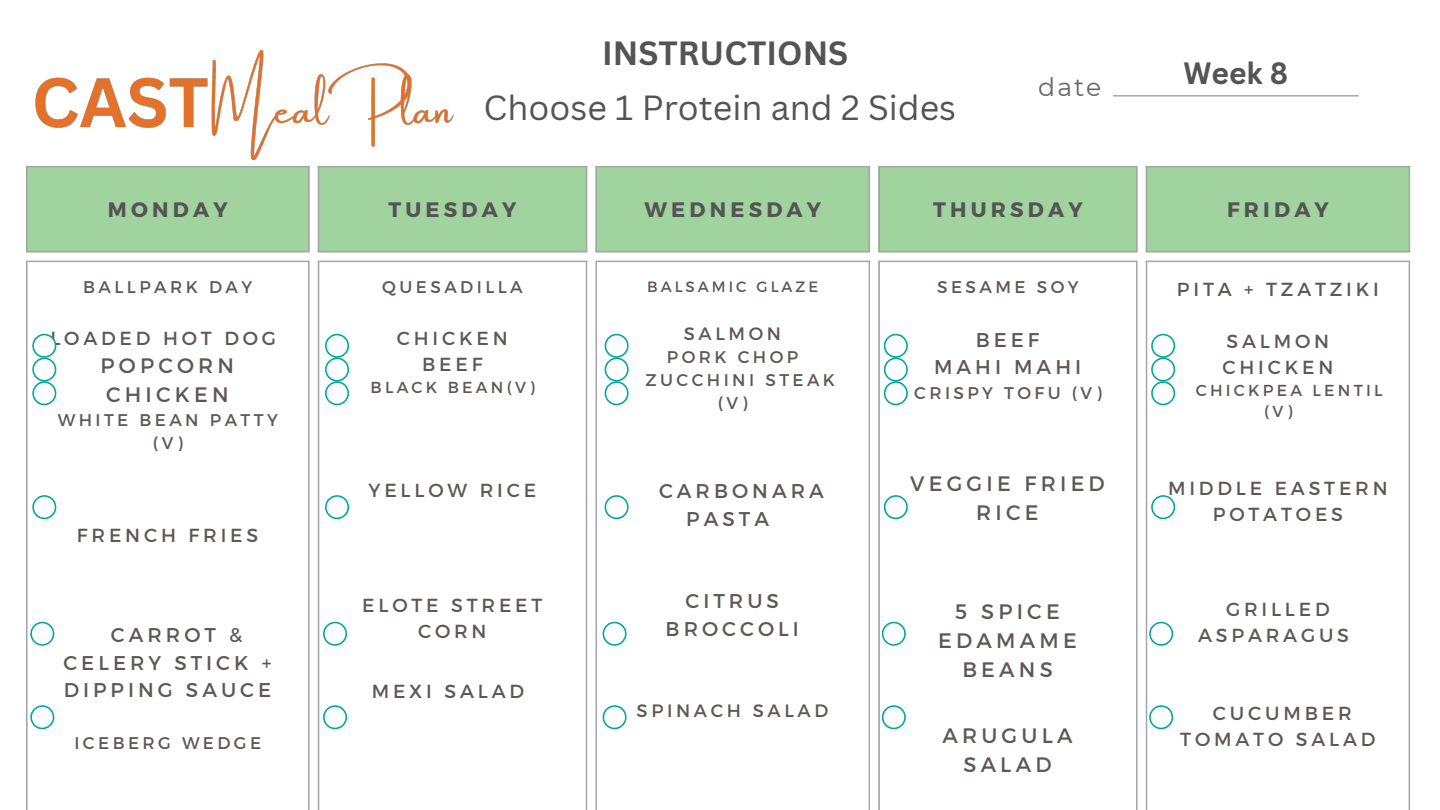
<style>
.page{position:relative;width:1440px;height:810px;background:#fff}
.page>*{position:absolute;margin:0;border:0;box-sizing:border-box;transform-origin:0 0}
.t1{font:34px "Canva Sans";color:#545454}
.t2{font:700 32.7px "Canva Sans";color:#545454}
.t3{font:700 30px "Canva Sans";color:#545454}
.t4{font:25.1px "Montserrat";color:#545454}
.t5{font:20.9px/29px "Montserrat";letter-spacing:.2em;color:#605656;text-align:center}
.t6{font:700 20.9px "Montserrat";letter-spacing:.2em;color:#545454}
.t7{font:19.9px/27.5px "Montserrat";letter-spacing:.2em;color:#605656}
.t8{font:18.9px/26px "Montserrat";letter-spacing:.2em;color:#605656;text-align:center}
.t9{font:17.9px "Montserrat";letter-spacing:.2em;color:#605656}
.t10{font:16.9px/23px "Montserrat";letter-spacing:.2em;color:#605656;text-align:center}
.t11{font:15.9px/21.5px "Montserrat";letter-spacing:.2em;color:#605656}
.t12{font:14.9px "Montserrat";letter-spacing:.2em;color:#605656}
</style>
<div class="page">
<hr style="left:1114px;top:95px;width:244px;height:2px;background:#a6a6a6">
<div style="left:28px;top:166px;width:1381px;height:86px;background:#a0d39d"></div>
<hr style="left:26px;top:167px;width:2px;height:84px;background:#a6a6a6">
<hr style="left:308px;top:167px;width:2px;height:84px;background:#a6a6a6">
<hr style="left:26px;top:251px;width:284px;height:1px;background:#a6a6a6">
<hr style="left:318px;top:167px;width:1px;height:84px;background:#a6a6a6">
<hr style="left:586px;top:167px;width:1px;height:84px;background:#a6a6a6">
<hr style="left:318px;top:166px;width:269px;height:1px;background:#a6a6a6">
<hr style="left:318px;top:251px;width:269px;height:1px;background:#a6a6a6">
<hr style="left:595px;top:167px;width:2px;height:84px;background:#a6a6a6">
<hr style="left:869px;top:167px;width:1px;height:84px;background:#a6a6a6">
<hr style="left:595px;top:166px;width:275px;height:1px;background:#a6a6a6">
<hr style="left:595px;top:251px;width:275px;height:1px;background:#a6a6a6">
<hr style="left:878px;top:167px;width:2px;height:84px;background:#a6a6a6">
<hr style="left:1136px;top:167px;width:2px;height:84px;background:#a6a6a6">
<hr style="left:878px;top:166px;width:260px;height:1px;background:#a6a6a6">
<hr style="left:878px;top:251px;width:260px;height:1px;background:#a6a6a6">
<hr style="left:1146px;top:167px;width:1px;height:84px;background:#a6a6a6">
<hr style="left:1409px;top:167px;width:1px;height:84px;background:#a6a6a6">
<hr style="left:1146px;top:166px;width:264px;height:1px;background:#a6a6a6">
<hr style="left:1146px;top:251px;width:264px;height:1px;background:#a6a6a6">
<hr style="left:26px;top:262px;width:2px;height:548px;background:#a6a6a6">
<hr style="left:308px;top:262px;width:2px;height:548px;background:#a6a6a6">
<hr style="left:26px;top:261px;width:284px;height:1px;background:#a6a6a6">
<hr style="left:26px;top:809px;width:284px;height:1px;background:#a6a6a6">
<hr style="left:318px;top:262px;width:1px;height:548px;background:#a6a6a6">
<hr style="left:586px;top:262px;width:1px;height:548px;background:#a6a6a6">
<hr style="left:318px;top:261px;width:269px;height:1px;background:#a6a6a6">
<hr style="left:318px;top:809px;width:269px;height:1px;background:#a6a6a6">
<hr style="left:595px;top:262px;width:2px;height:548px;background:#a6a6a6">
<hr style="left:869px;top:262px;width:1px;height:548px;background:#a6a6a6">
<hr style="left:595px;top:261px;width:275px;height:1px;background:#a6a6a6">
<hr style="left:595px;top:809px;width:275px;height:1px;background:#a6a6a6">
<hr style="left:878px;top:262px;width:2px;height:548px;background:#a6a6a6">
<hr style="left:1136px;top:262px;width:2px;height:548px;background:#a6a6a6">
<hr style="left:878px;top:261px;width:260px;height:1px;background:#a6a6a6">
<hr style="left:878px;top:809px;width:260px;height:1px;background:#a6a6a6">
<hr style="left:1146px;top:262px;width:1px;height:548px;background:#a6a6a6">
<hr style="left:1409px;top:262px;width:1px;height:548px;background:#a6a6a6">
<hr style="left:1146px;top:261px;width:264px;height:1px;background:#a6a6a6">
<hr style="left:1146px;top:809px;width:264px;height:1px;background:#a6a6a6">
<svg style="left:32px;top:495px;width:24px;height:24px"></svg>
<svg style="left:30px;top:622px;width:24px;height:24px"></svg>
<svg style="left:32px;top:334px;width:24px;height:71px"></svg>
<svg style="left:30px;top:705px;width:24px;height:24px"></svg>
<svg style="left:325px;top:495px;width:24px;height:24px"></svg>
<svg style="left:323px;top:622px;width:24px;height:24px"></svg>
<svg style="left:325px;top:334px;width:24px;height:71px"></svg>
<svg style="left:323px;top:705px;width:24px;height:24px"></svg>
<svg style="left:605px;top:495px;width:24px;height:24px"></svg>
<svg style="left:603px;top:622px;width:24px;height:24px"></svg>
<svg style="left:605px;top:334px;width:24px;height:71px"></svg>
<svg style="left:603px;top:705px;width:24px;height:24px"></svg>
<svg style="left:884px;top:495px;width:24px;height:24px"></svg>
<svg style="left:882px;top:622px;width:24px;height:24px"></svg>
<svg style="left:884px;top:334px;width:24px;height:71px"></svg>
<svg style="left:882px;top:705px;width:24px;height:24px"></svg>
<svg style="left:1151px;top:495px;width:24px;height:24px"></svg>
<svg style="left:1149px;top:622px;width:24px;height:24px"></svg>
<svg style="left:1151px;top:334px;width:24px;height:71px"></svg>
<svg style="left:1149px;top:705px;width:24px;height:24px"></svg>
<img style="left:26px;top:49px;width:428px;height:123px">
<p class="t2" style="left:602px;top:30px;width:248px">INSTRUCTIONS</p>
<p class="t1" style="left:484px;top:84px;width:474px">Choose 1 Protein and 2 Sides</p>
<h3 class="t4" style="left:1039px;top:71px;width:64px">date</h3>
<p class="t3" style="left:1184px;top:52px;width:106px">Week 8</p>
<p class="t6" style="left:108px;top:196px;width:121px">MONDAY</p>
<p class="t6" style="left:389px;top:196px;width:129px">TUESDAY</p>
<p class="t6" style="left:644px;top:196px;width:178px">WEDNESDAY</p>
<p class="t6" style="left:933px;top:196px;width:151px">THURSDAY</p>
<p class="t6" style="left:1227px;top:196px;width:103px">FRIDAY</p>
<p class="t10" style="left:83px;top:275px;width:170px">BALLPARK DAY</p>
<p class="t8" style="left:50px;top:325px;width:227px">LOADED HOT DOG</p>
<p class="t5" style="left:101px;top:350px;width:135px;text-align:left">POPCORN<br>CHICKEN</p>
<p class="t10" style="left:58px;top:408px;width:221px">WHITE BEAN PATTY (V)</p>
<p class="t8" style="left:77px;top:521px;width:183px">FRENCH FRIES</p>
<p class="t7" style="left:63px;top:620px;width:210px;text-indent:48px">CARROT &amp;<br>CELERY STICK +<br>DIPPING SAUCE</p>
<p class="t10" style="left:74px;top:731px;width:188px">ICEBERG WEDGE</p>
<p class="t10" style="left:382px;top:275px;width:142px">QUESADILLA</p>
<p class="t8" style="left:397px;top:325px;width:112px">CHICKEN</p>
<p class="t8" style="left:422px;top:351px;width:62px">BEEF</p>
<p class="t11" style="left:371px;top:376px;width:166px">BLACK BEAN(V)</p>
<p class="t8" style="left:369px;top:476px;width:169px">YELLOW RICE</p>
<p class="t8" style="left:362px;top:591px;width:182px">ELOTE STREET<br>CORN</p>
<p class="t8" style="left:372px;top:677px;width:154px">MEXI SALAD</p>
<p class="t12" style="left:647px;top:277px;width:173px">BALSAMIC GLAZE</p>
<p class="t9" style="left:684px;top:322px;width:99px">SALMON</p>
<p class="t10" style="left:667px;top:345px;width:133px">PORK CHOP</p>
<p class="t10" style="left:718px;top:368px;width:119px;text-align:left;text-indent:-72px">ZUCCHINI STEAK (V)</p>
<p class="t7" style="left:686px;top:477px;width:139px;text-indent:-27px">CARBONARA<br>PASTA</p>
<p class="t7" style="left:666px;top:587px;width:135px;text-align:center">CITRUS<br>BROCCOLI</p>
<p class="t9" style="left:637px;top:699px;width:193px">SPINACH SALAD</p>
<p class="t10" style="left:937px;top:275px;width:143px">SESAME SOY</p>
<p class="t7" style="left:976px;top:325px;width:65px">BEEF</p>
<p class="t7" style="left:934px;top:352px;width:149px">MAHI MAHI</p>
<p class="t10" style="left:914px;top:380px;width:189px">CRISPY TOFU (V)</p>
<p class="t5" style="left:910px;top:468px;width:196px">VEGGIE FRIED<br>RICE</p>
<p class="t5" style="left:938px;top:596px;width:140px">5 SPICE<br>EDAMAME<br>BEANS</p>
<p class="t5" style="left:942px;top:720px;width:132px">ARUGULA<br>SALAD</p>
<p class="t8" style="left:1177px;top:275px;width:203px">PITA + TZATZIKI</p>
<p class="t8" style="left:1227px;top:327px;width:104px">SALMON</p>
<p class="t8" style="left:1222px;top:353px;width:112px">CHICKEN</p>
<p class="t11" style="left:1264px;top:378px;width:120px;text-indent:-69px">CHICKPEA LENTIL (V)</p>
<p class="t8" style="left:1168px;top:474px;width:221px">MIDDLE EASTERN<br>POTATOES</p>
<p class="t8" style="left:1198px;top:595px;width:152px">GRILLED<br>ASPARAGUS</p>
<p class="t8" style="left:1180px;top:699px;width:197px">CUCUMBER<br>TOMATO SALAD</p>
</div>
